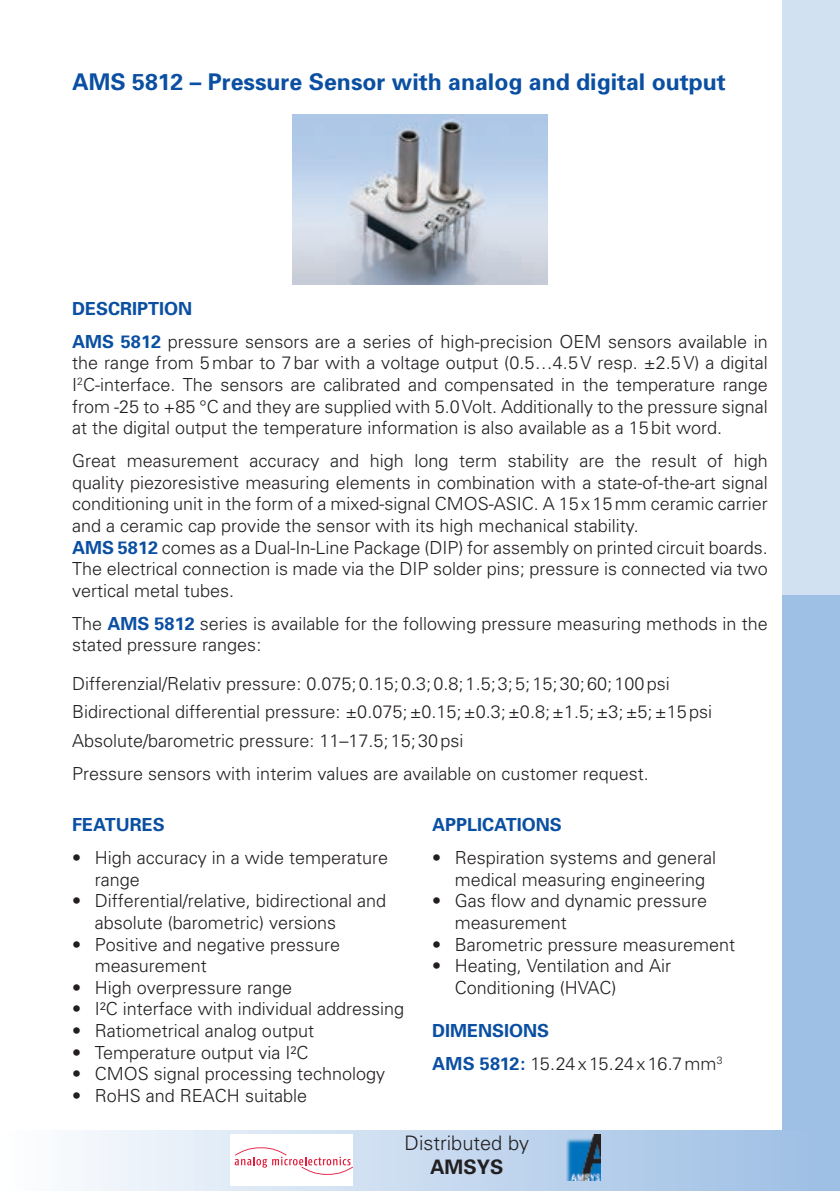
<style>
.page{position:relative;width:840px;height:1191px;background:#fff}
.page>*{position:absolute;margin:0;border:0;box-sizing:border-box;transform-origin:0 0}
.t1{font:700 23px "Univers";color:#0a4fa2}
.t2{font:300 20px "Univers";color:#231f20}
.t3{font:700 20px "Univers";color:#231f20}
.t4{font:300 18px/21.6px "Univers";color:#231f20}
.t5{font:700 18px/33px "Univers";color:#0a4fa2}
.s1{font-weight:700;color:#0a4fa2}
.s2{font-weight:300;color:#231f20}
</style>
<div class="page">
<div style="left:781px;top:0;width:58px;height:595px;background:#d1e1f1"></div>
<div style="left:781px;top:595px;width:58px;height:596px;background:#9ec0e5"></div>
<div style="left:0;top:1130px;width:839px;height:61px;background:linear-gradient(to right,#fdfdfe,#99bce2)"></div>
<img style="left:292px;top:115px;width:255px;height:170px">
<div style="left:230px;top:1134px;width:123px;height:51px;background:#fff"></div>
<svg style="left:235px;top:1147px;width:118px;height:27px"></svg>
<img style="left:566px;top:1134px;width:34px;height:46px">
<p class="t1" style="left:72px;top:68px;width:655px">AMS 5812 – Pressure Sensor with analog and digital output</p>
<p class="t4" style="left:72px;top:292px;width:697px;line-height:33px"><span class="s1">DESCRIPTION<br>AMS 5812</span> pressure sensors are a series of high-precision OEM sensors available in</p>
<p class="t4" style="left:72px;top:352px;width:697px;text-align:justify">the range from 5mbar to 7bar with a voltage output (0.5…4.5V resp. ±2.5V) a digital I<sup>2</sup>C-interface. The sensors are calibrated and compensated in the temperature range from -25 to +85 °C and they are supplied with 5.0Volt. Additionally to the pressure signal at the digital output the temperature information is also available as a 15bit word.</p>
<p class="t4" style="left:72px;top:450px;width:697px">Great measurement accuracy and high long term stability are the result of high quality piezoresistive measuring elements in combination with a state-of-the-art signal conditioning unit in the form of a mixed-signal CMOS-ASIC. A 15x15mm ceramic carrier and a ceramic cap provide the sensor with its high mechanical stability.<br><span class="s1">AMS 5812</span> comes as a Dual-In-Line Package (DIP) for assembly on printed circuit boards.<br>The electrical connection is made via the DIP solder pins; pressure is connected via two vertical metal tubes.</p>
<p class="t4" style="left:72px;top:612px;width:697px">The <span class="s1">AMS 5812</span> series is available for the following pressure measuring methods in the stated pressure ranges:</p>
<p class="t4" style="left:72px;top:669px;width:641px;line-height:28.4px">Differenzial/Relativ pressure: 0.075;0.15;0.3;0.8;1.5;3;5;15;30;60;100psi<br>Bidirectional differential pressure: ±0.075;±0.15;±0.3;±0.8;±1.5;±3;±5;±15psi<br>Absolute/barometric pressure: 11–17.5;15;30psi</p>
<p class="t4" style="left:72px;top:762px;width:578px">Pressure sensors with interim values are available on customer request.</p>
<p class="t5" style="left:72px;top:808px;width:94px">FEATURES</p>
<p class="t4" style="left:95px;top:847px;width:295px;text-indent:-23px">• High accuracy in a wide temperature range</p>
<p class="t4" style="left:95px;top:890px;width:293px;text-indent:-23px">• Differential/relative, bidirectional and absolute (barometric) versions</p>
<p class="t4" style="left:95px;top:933px;width:247px;text-indent:-23px">• Positive and negative pressure measurement</p>
<p class="t4" style="left:72px;top:976px;width:221px">• High overpressure range</p>
<p class="t4" style="left:72px;top:998px;width:333px">• I²C interface with individual addressing</p>
<p class="t4" style="left:72px;top:1020px;width:243px">• Ratiometrical analog output</p>
<p class="t4" style="left:72px;top:1041px;width:238px">• Temperature output via I²C</p>
<p class="t4" style="left:72px;top:1063px;width:314px">• CMOS signal processing technology</p>
<p class="t4" style="left:72px;top:1084px;width:236px">• RoHS and REACH suitable</p>
<p class="t5" style="left:432px;top:808px;width:131px">APPLICATIONS</p>
<p class="t4" style="left:454px;top:847px;width:263px;text-indent:-23px">• Respiration systems and general medical measuring engineering</p>
<p class="t4" style="left:454px;top:890px;width:254px;text-indent:-23px">• Gas flow and dynamic pressure measurement</p>
<p class="t4" style="left:432px;top:933px;width:304px">• Barometric pressure measurement</p>
<p class="t4" style="left:454px;top:955px;width:218px;text-indent:-23px">• Heating, Ventilation and Air<br>Conditioning (HVAC)</p>
<p class="t5" style="left:432px;top:1014px;width:292px">DIMENSIONS<br>AMS 5812: <span class="s2">15.24x15.24x16.7mm</span><sup>3</sup></p>
<p class="t2" style="left:404px;top:1131px;width:126px">Distributed by</p>
<p class="t3" style="left:430px;top:1155px;width:75px">AMSYS</p>
</div>
